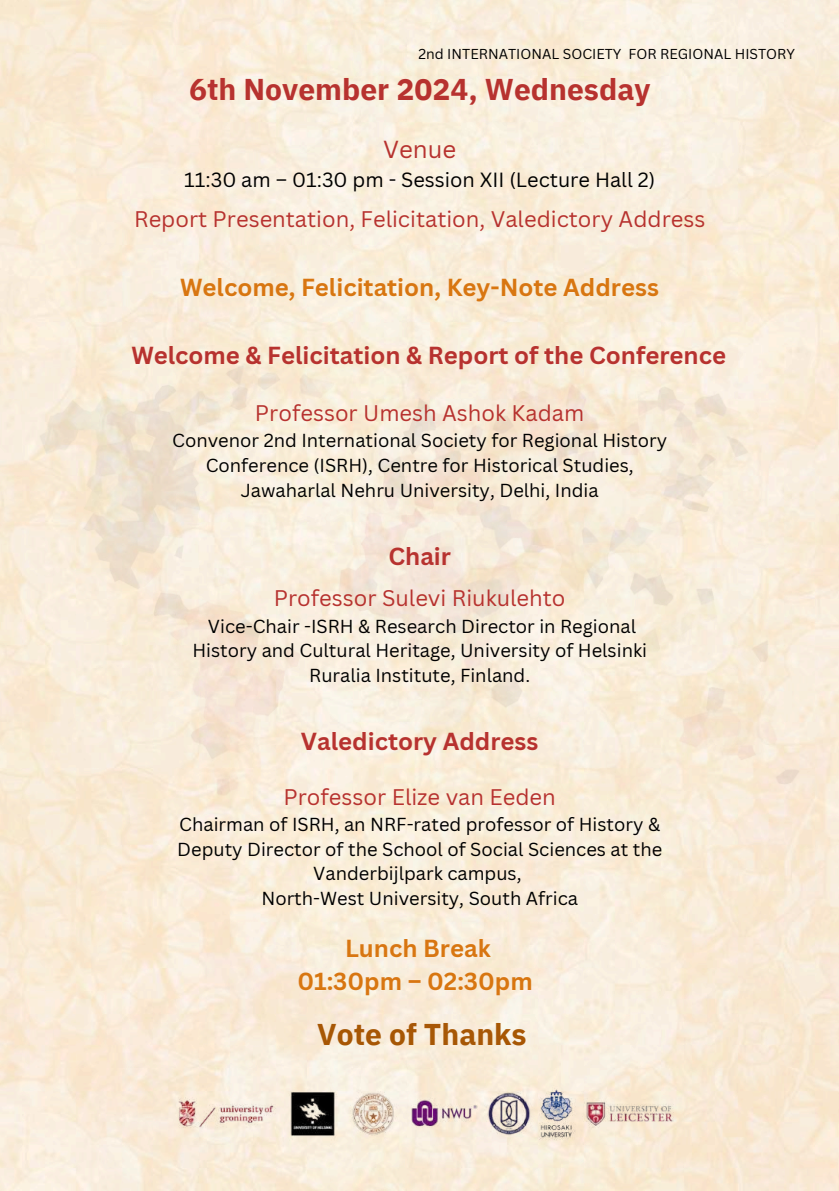
<style>
.page{position:relative;width:839px;height:1191px;background:#fff}
.page>*{position:absolute;margin:0;border:0;box-sizing:border-box;transform-origin:0 0}
.t1{font:700 30px "IBM Plex Sans";color:#b7322f}
.t2{font:700 30px "IBM Plex Sans";color:#a75705}
.t3{font:700 24px "Canva Sans";color:#b7322f}
.t4{font:700 24px/33px "Canva Sans";color:#d87611;text-align:center}
.t5{font:24px "Canva Sans";color:#b7322f}
.t6{font:22px "Canva Sans";color:#b7322f}
.t7{font:20px "Canva Sans";color:#000}
.t8{font:18.4px/24.8px "Canva Sans";color:#000;text-align:center}
.t9{font:14px "Canva Sans";color:#000}
</style>
<div class="page">
<img style="left:160px;top:1073px;width:519px;height:78px">
<p class="t9" style="left:418px;top:44px;width:378px">2nd INTERNATIONAL SOCIETY FOR REGIONAL HISTORY</p>
<h1 class="t1" style="left:189px;top:70px;width:463px">6th November 2024, Wednesday</h1>
<h2 class="t5" style="left:383px;top:133px;width:75px">Venue</h2>
<p class="t7" style="left:184px;top:165px;width:472px">11:30 am – 01:30 pm - Session XII (Lecture Hall 2)</p>
<p class="t6" style="left:134px;top:203px;width:572px">Report Presentation, Felicitation, Valedictory Address</p>
<h2 class="t4" style="left:180px;top:270px;width:480px">Welcome, Felicitation, Key-Note Address</h2>
<h2 class="t3" style="left:131px;top:339px;width:596px">Welcome &amp; Felicitation &amp; Report of the Conference</h2>
<p class="t6" style="left:255px;top:398px;width:331px">Professor Umesh Ashok Kadam</p>
<p class="t8" style="left:172px;top:428px;width:496px">Convenor 2nd International Society for Regional History<br>Conference (ISRH), Centre for Historical Studies,<br>Jawaharlal Nehru University, Delhi, India</p>
<h2 class="t3" style="left:388px;top:539px;width:64px">Chair</h2>
<p class="t6" style="left:274px;top:583px;width:293px">Professor Sulevi Riukulehto</p>
<p class="t8" style="left:192px;top:613px;width:456px">Vice-Chair -ISRH &amp; Research Director in Regional<br>History and Cultural Heritage, University of Helsinki<br>Ruralia Institute, Finland.</p>
<h2 class="t3" style="left:301px;top:725px;width:239px">Valedictory Address</h2>
<p class="t6" style="left:283px;top:781px;width:274px">Professor Elize van Eeden</p>
<p class="t8" style="left:177px;top:811px;width:486px">Chairman of ISRH, an NRF-rated professor of History &amp; Deputy Director of the School of Social Sciences at the Vanderbijlpark campus,<br>North-West University, South Africa</p>
<h2 class="t4" style="left:297px;top:931px;width:237px">Lunch Break<br>01:30pm – 02:30pm</h2>
<h1 class="t2" style="left:317px;top:1014px;width:211px">Vote of Thanks</h1>
</div>
